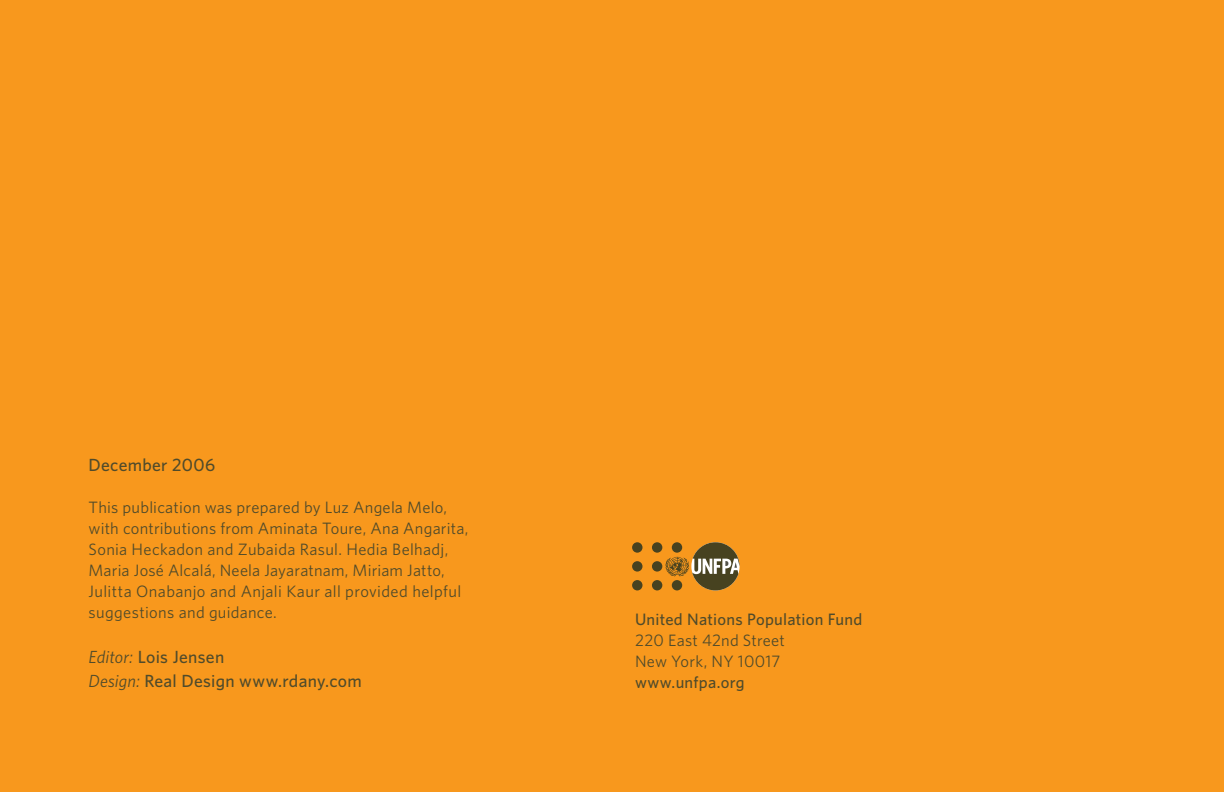
<style>
.page{position:relative;width:1224px;height:792px;background:#f8981d}
.page>*{position:absolute;margin:0;border:0;box-sizing:border-box;transform-origin:0 0}
.t1{font:600 16px/24px "UNFPA";letter-spacing:.02em;color:#504b2b}
.t2{font:15px/21px "UNFPA Text";letter-spacing:.02em;color:#504b2b}
.t3{font:600 15px "UNFPA";letter-spacing:.02em;color:#504b2b}
.s1{font-family:"UNFPA Text";font-weight:400;font-style:italic}
</style>
<div class="page">
<div style="left:652px;top:561px;width:10px;height:11px;background:#474220;border-radius:50%"></div>
<div style="left:652px;top:580px;width:10px;height:10px;background:#474220;border-radius:50%"></div>
<div style="left:652px;top:542px;width:10px;height:11px;background:#474220;border-radius:50%"></div>
<div style="left:632px;top:561px;width:10px;height:11px;background:#474220;border-radius:50%"></div>
<div style="left:632px;top:580px;width:10px;height:10px;background:#474220;border-radius:50%"></div>
<div style="left:632px;top:542px;width:10px;height:11px;background:#474220;border-radius:50%"></div>
<svg style="left:665px;top:542px;width:75px;height:48px"></svg>
<p class="t1" style="left:88px;top:452px;width:128px">December 2006</p>
<p class="t2" style="left:88px;top:496px;width:382px">This publication was prepared by Luz Angela Melo, with contributions from Aminata Toure, Ana Angarita, Sonia Heckadon and Zubaida Rasul. Hedia Belhadj, Maria José Alcalá, Neela Jayaratnam, Miriam Jatto, Julitta Onabanjo and Anjali Kaur all provided helpful suggestions and guidance.</p>
<p class="t1" style="left:88px;top:644px;width:275px"><span class="s1">Editor:</span> Lois Jensen<br><span class="s1">Design:</span> Real Design www.rdany.com</p>
<p class="t3" style="left:635px;top:609px;width:229px">U nited Nations Population Fund</p>
<p class="t2" style="left:635px;top:629px;width:151px">220 East 42nd Street<br>New York, NY 10017</p>
<p class="t3" style="left:635px;top:672px;width:111px">www.unfpa.org</p>
</div>
